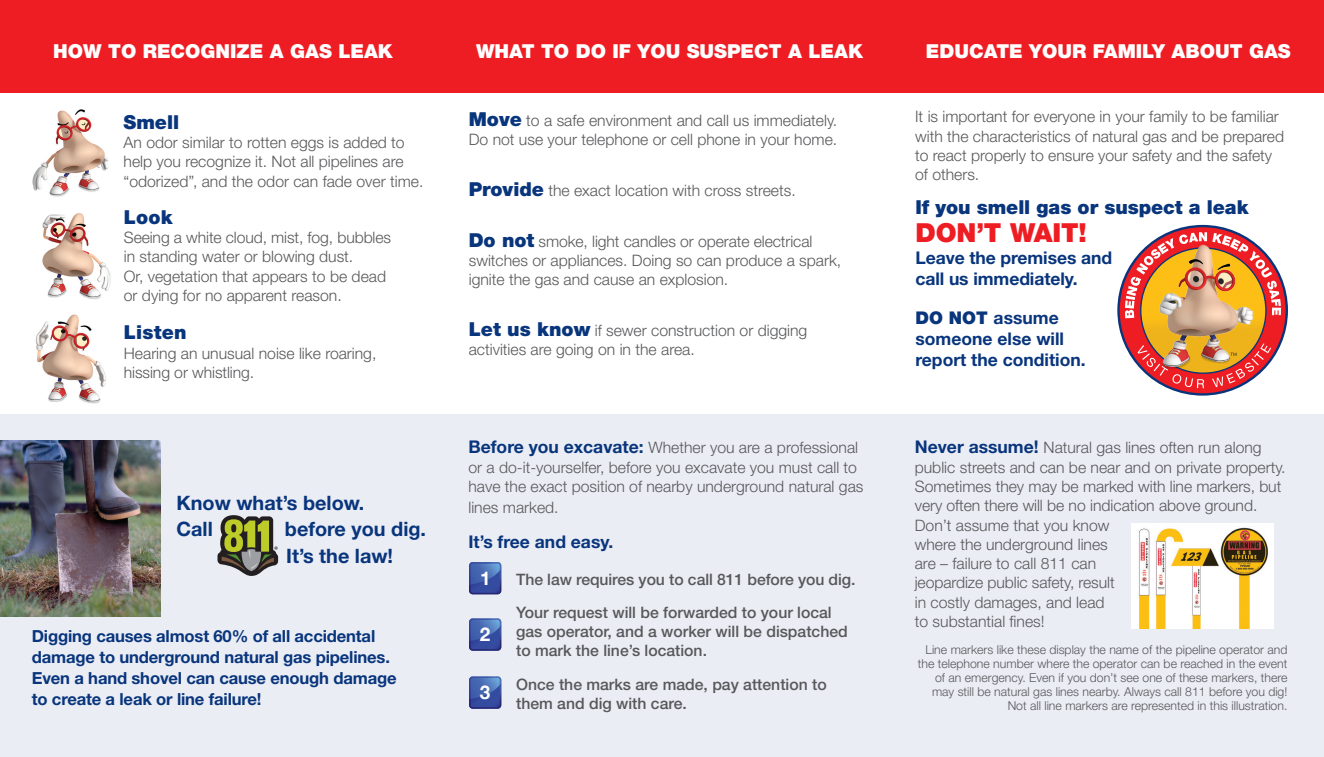
<style>
.page{position:relative;width:1324px;height:757px;background:#fff}
.page>*{position:absolute;margin:0;border:0;box-sizing:border-box;transform-origin:0 0}
.t1{font:900 26.25px "Helvetica Neue";letter-spacing:-.005em;color:#ee1d23}
.t2{font:700 19.78px/26.9px "Helvetica Neue LT Std";color:#08357c}
.t3{font:900 19.25px "Helvetica Neue";color:#fff}
.t4{font:900 19.25px "Helvetica Neue";letter-spacing:-.005em;color:#08357c}
.t5{font:700 18.9px "Helvetica Neue";color:#fff}
.t6{font:700 17.5px/21px "Helvetica Neue LT Std";color:#08357c}
.t7{font:700 16.62px/21px "Helvetica Neue LT Std";letter-spacing:-.01em;color:#08357c}
.t8{font:300 15.75px/19.2px "Helvetica Neue LT Std";color:#57585a}
.t9{font:500 15.75px/19.2px "Helvetica Neue LT Std";color:#57585a}
.t10{font:300 12.25px/14px "Helvetica Neue LT Std";color:#57585a;text-align:right}
.s1{font-family:"Helvetica Neue";font-weight:900;font-size:19.25px;color:#08357c}
.s2{font-weight:700;font-size:17.5px;color:#08357c}
.s3{font-family:"Helvetica Neue";font-weight:900}
</style>
<div class="page">
<div style="left:0;top:414px;width:1323px;height:342px;background:#ebedf5"></div>
<img style="left:0;top:440px;width:160px;height:175px">
<svg style="left:217px;top:515px;width:61px;height:60px"></svg>
<svg style="left:469px;top:562px;width:32px;height:32px"></svg>
<svg style="left:469px;top:618px;width:32px;height:32px"></svg>
<svg style="left:469px;top:676px;width:32px;height:32px"></svg>
<div style="left:1130px;top:522px;width:143px;height:105px;background:#fff"></div>
<img style="left:1139px;top:527px;width:129px;height:100px">
<div style="left:0;top:0;width:1323px;height:93px;background:#ee1d23"></div>
<img style="left:1117px;top:224px;width:171px;height:172px">
<svg style="left:1211px;top:343px;width:59px;height:44px;background:#dd7a5d"></svg>
<img style="left:32px;top:109px;width:77px;height:88px">
<img style="left:42px;top:213px;width:69px;height:86px">
<img style="left:36px;top:314px;width:70px;height:90px">
<p class="t3" style="left:53px;top:39px;width:341px">HOW TO RECOGNIZE A GAS LEAK</p>
<p class="t3" style="left:476px;top:39px;width:388px">WHAT TO DO IF YOU SUSPECT A LEAK</p>
<p class="t3" style="left:925px;top:39px;width:366px">EDUCATE YOUR FAMILY ABOUT GAS</p>
<p class="t4" style="left:123px;top:110px;width:57px">Smell</p>
<p class="t8" style="left:123px;top:132px;width:301px">An odor similar to rotten eggs is added to help you recognize it. Not all pipelines are “odorized”, and the odor can fade over time.</p>
<p class="t4" style="left:124px;top:205px;width:50px">Look</p>
<p class="t8" style="left:124px;top:227px;width:269px">Seeing a white cloud, mist, fog, bubbles in standing water or blowing dust.<br>Or, vegetation that appears to be dead or dying for no apparent reason.</p>
<p class="t4" style="left:124px;top:320px;width:64px">Listen</p>
<p class="t8" style="left:124px;top:343px;width:254px">Hearing an unusual noise like roaring, hissing or whistling.</p>
<p class="t2" style="left:176px;top:488px;width:189px">Know what’s below.<br>Call</p>
<p class="t2" style="left:285px;top:515px;width:143px">before you dig.<br>It’s the law!</p>
<p class="t7" style="left:32px;top:624px;width:366px">Digging causes almost 60% of all accidental damage to underground natural gas pipelines.<br>Even a hand shovel can cause enough damage to create a leak or line failure!</p>
<p class="t8" style="left:468px;top:110px;width:370px"><span class="s1">Move</span> to a safe environment and call us immediately.<br>Do not use your telephone or cell phone in your home.</p>
<p class="t8" style="left:468px;top:180px;width:328px"><span class="s1">Provide</span> the exact location with cross streets.</p>
<p class="t8" style="left:468px;top:231px;width:374px"><span class="s1">Do not</span> smoke, light candles or operate electrical switches or appliances. Doing so can produce a spark, ignite the gas and cause an explosion.</p>
<p class="t8" style="left:468px;top:320px;width:340px"><span class="s1">Let us know</span> if sewer construction or digging activities are going on in the area.</p>
<p class="t8" style="left:468px;top:437px;width:396px"><span class="s2">Before you excavate:</span> Whether you are a professional or a do-it-yourselfer, before you excavate you must call to have the exact position of nearby underground natural gas</p>
<p class="t8" style="left:468px;top:497px;width:92px">lines marked.</p>
<p class="t6" style="left:468px;top:530px;width:146px">It’s free and easy.</p>
<p class="t5" style="left:480px;top:563px;width:12px">1</p>
<p class="t9" style="left:516px;top:562px;width:341px;line-height:33.2px">The law requires you to call 811 before you dig.<br>Your request will be forwarded to your local</p>
<p class="t9" style="left:516px;top:621px;width:333px">gas operator, and a worker will be dispatched to mark the line’s location.</p>
<p class="t9" style="left:516px;top:673px;width:312px">Once the marks are made, pay attention to them and dig with care.</p>
<p class="t5" style="left:479px;top:619px;width:12px">2</p>
<p class="t5" style="left:479px;top:677px;width:12px">3</p>
<p class="t8" style="left:914px;top:107px;width:370px">It is important for everyone in your family to be familiar with the characteristics of natural gas and be prepared to react properly to ensure your safety and the safety of others.</p>
<p class="t4" style="left:915px;top:195px;width:334px">If you smell gas or suspect a leak</p>
<h1 class="t1" style="left:915px;top:216px;width:173px">DON’T WAIT!</h1>
<p class="t6" style="left:915px;top:247px;width:198px">Leave the premises and call us immediately.</p>
<p class="t6" style="left:915px;top:306px;width:172px"><span class="s3">DO NOT</span> assume someone else will report the condition.</p>
<p class="t8" style="left:914px;top:437px;width:372px"><span class="s2">Never assume!</span> Natural gas lines often run along public streets and can be near and on private property.<br>Sometimes they may be marked with line markers, but very often there will be no indication above ground.<br>Don’t assume that you know<br>where the underground lines<br>are – failure to call 811 can<br>jeopardize public safety, result<br>in costly damages, and lead<br>to substantial fines!</p>
<p class="t10" style="left:917px;top:642px;width:371px">Line markers like these display the name of the pipeline operator and the telephone number where the operator can be reached in the event of an emergency. Even if you don’t see one of these markers, there may still be natural gas lines nearby. Always call 811 before you dig!<br>Not all line markers are represented in this illustration.</p>
</div>
